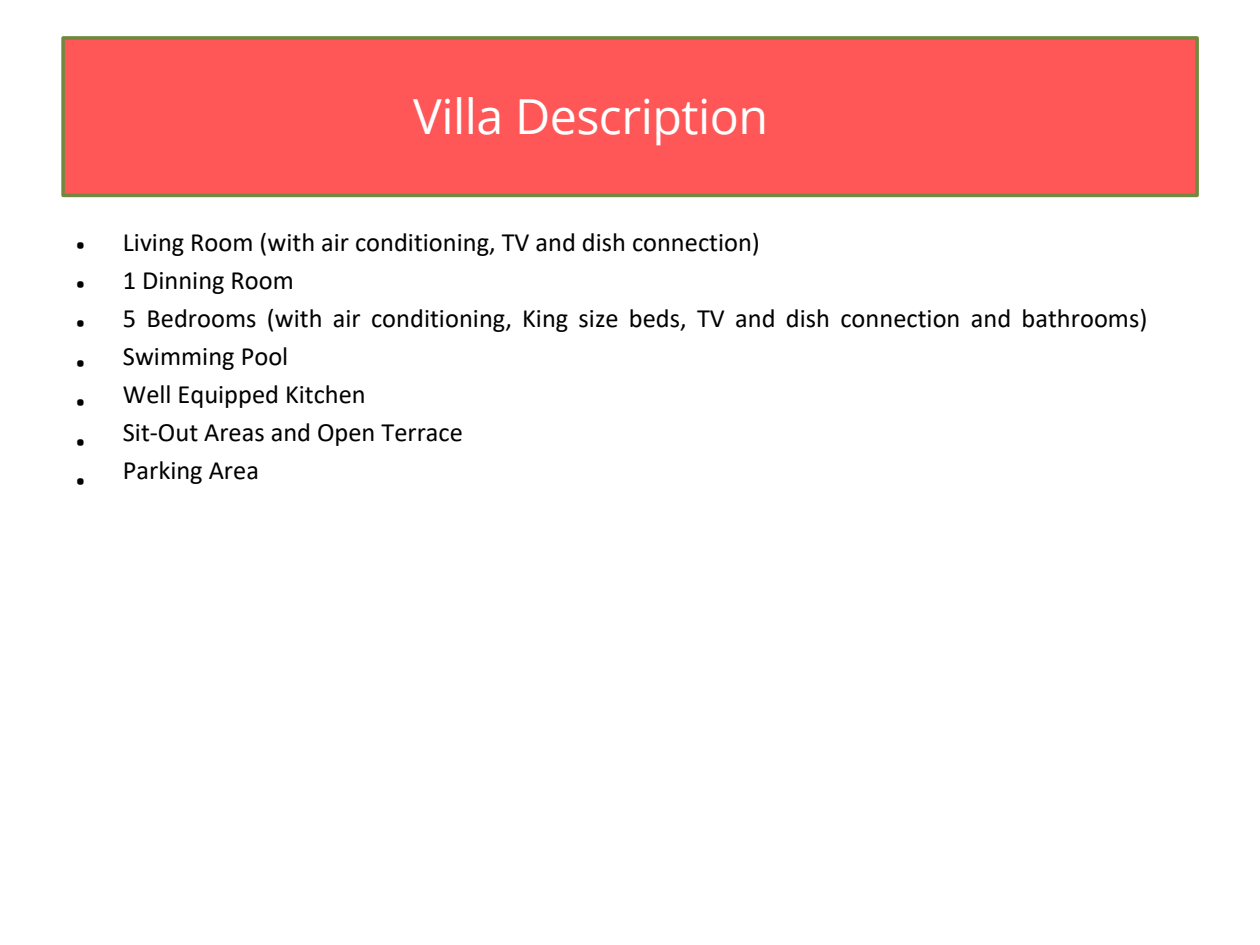
<style>
.page{position:relative;width:1260px;height:945px;background:#fff}
.page>*{position:absolute;margin:0;border:0;box-sizing:border-box;transform-origin:0 0}
.t1{font:48.3px "Open Sans";letter-spacing:-.01em;color:#fff}
.t2{font:28px/39.4px "IBM Plex Sans Cond";color:#000;text-align:justify}
.t3{font:26.43px/38.1px "Calibri";color:#000}
</style>
<div class="page">
<div style="left:63px;top:38px;width:1134px;height:157px;background:#ff5757"></div>
<div style="left:61px;top:36px;width:1138px;height:161px;border:4px solid #71893f"></div>
<p class="t1" style="left:413px;top:83px;width:356px">Villa Description</p>
<p class="t2" style="left:76px;top:224px;width:11px">• • • • • • •</p>
<p class="t3" style="left:123px;top:225px;width:639px">Living Room (with air conditioning, TV and dish connection)</p>
<p class="t3" style="left:123px;top:263px;width:173px">1 Dinning Room</p>
<p class="t3" style="left:123px;top:301px;width:1026px">5 Bedrooms (with air conditioning, King size beds, TV and dish connection and bathrooms)<br>Swimming Pool</p>
<p class="t3" style="left:123px;top:377px;width:244px">Well Equipped Kitchen</p>
<p class="t3" style="left:123px;top:415px;width:342px">Sit-Out Areas and Open Terrace</p>
<p class="t3" style="left:123px;top:453px;width:138px">Parking Area</p>
</div>
